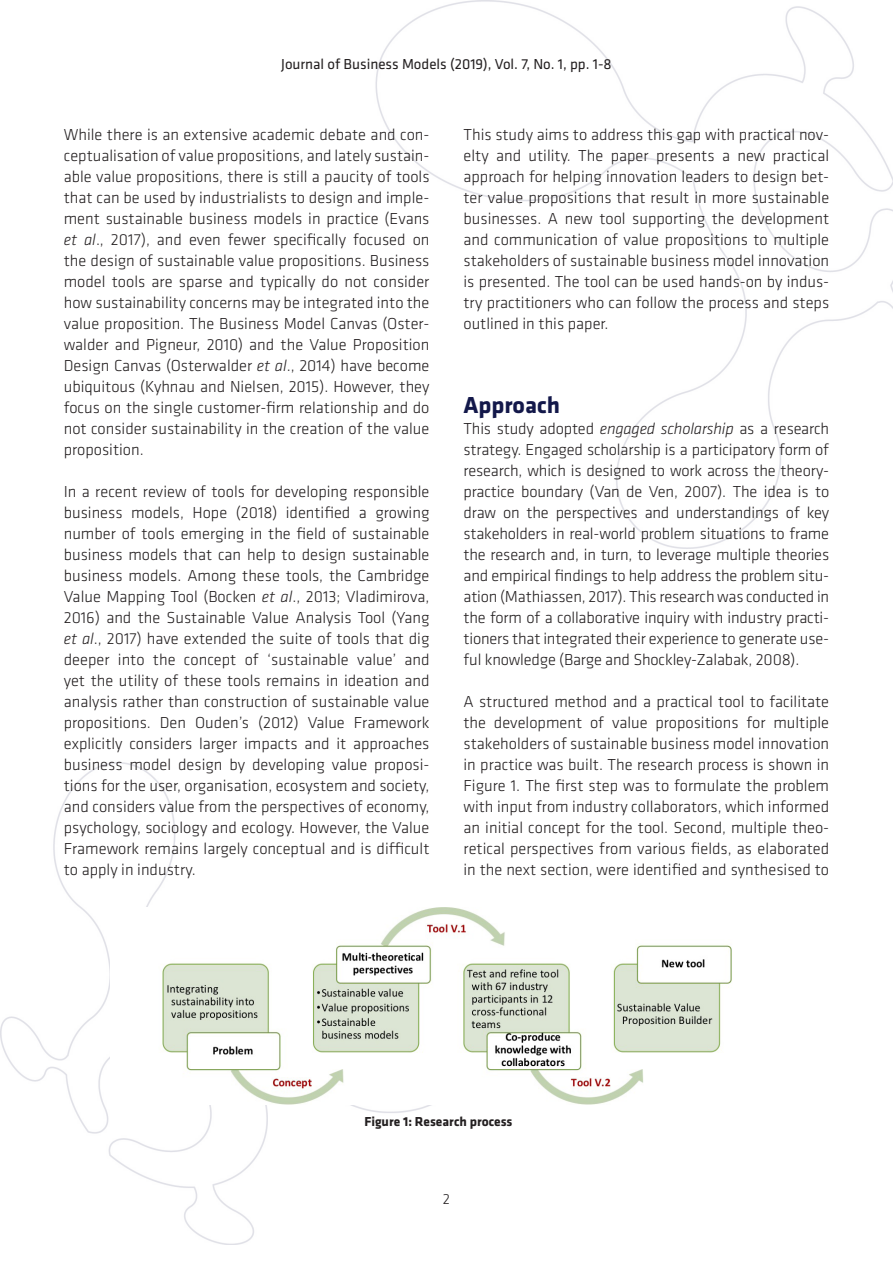
<style>
.page{position:relative;width:893px;height:1263px;background:#fff}
.page>*{position:absolute;margin:0;border:0;box-sizing:border-box;transform-origin:0 0}
.Headline{font:700 24px "Klavika";color:#13184a}
.Brødtekst{font:300 16.5px/21px "Klavika";color:#231f20;text-align:justify}
.t1{font:15px "Klavika";color:#231f20}
.t2{font:300 15px "Klavika";color:#231f20}
.Figure_text{font:700 13.5px "Klavika";color:#231f20}
.s1{font-style:italic}
</style>
<div class="page">
<img style="left:0;top:0;width:893px;height:1244px">
<img style="left:111px;top:908px;width:671px;height:197px">
<p class="t1" style="left:281px;top:56px;width:332px">Journal of Business Models (2019), Vol. 7, No. 1, pp. 1-8</p>
<p class="Brødtekst" style="left:64px;top:124px;width:367px">While there is an extensive academic debate and con&shy;ceptualisation of value propositions, and lately sustain&shy;able value propositions, there is still a paucity of tools that can be used by industrialists to design and imple&shy;ment sustainable business models in practice (Evans <span class="s1">et al</span>., 2017), and even fewer specifically focused on the design of sustainable value propositions. Business model tools are sparse and typically do not consider how sustainability concerns may be integrated into the value proposition. The Business Model Canvas (Oster&shy;walder and Pigneur, 2010) and the Value Proposition Design Canvas (Osterwalder <span class="s1">et al</span>., 2014) have become ubiquitous (Kyhnau and Nielsen, 2015). However, they focus on the single customer-firm relationship and do not consider sustainability in the creation of the value proposition.</p>
<p class="Brødtekst" style="left:64px;top:481px;width:367px">In a recent review of tools for developing responsible business models, Hope (2018) identified a growing number of tools emerging in the field of sustainable business models that can help to design sustainable business models. Among these tools, the Cambridge Value Mapping Tool (Bocken <span class="s1">et al</span>., 2013; Vladimirova, 2016) and the Sustainable Value Analysis Tool (Yang <span class="s1">et al</span>., 2017) have extended the suite of tools that dig deeper into the concept of ‘sustainable value’ and yet the utility of these tools remains in ideation and analysis rather than construction of sustainable value propositions. Den Ouden’s (2012) Value Framework explicitly considers larger impacts and it approaches business model design by developing value proposi&shy;tions for the user, organisation, ecosystem and society, and considers value from the perspectives of economy, psychology, sociology and ecology. However, the Value Framework remains largely conceptual and is difficult to apply in industry.</p>
<p class="Brødtekst" style="left:463px;top:124px;width:367px">This study aims to address this gap with practical nov&shy;elty and utility. The paper presents a new practical approach for helping innovation leaders to design bet&shy;ter value propositions that result in more sustainable businesses. A new tool supporting the development and communication of value propositions to multiple stakeholders of sustainable business model innovation is presented. The tool can be used hands-on by indus&shy;try practitioners who can follow the process and steps outlined in this paper.</p>
<p class="Headline" style="left:463px;top:392px;width:98px">Approach</p>
<p class="Brødtekst" style="left:463px;top:419px;width:367px">This study adopted <span class="s1">engaged scholarship</span> as a research strategy. Engaged scholarship is a participatory form of research, which is designed to work across the theory&shy;practice boundary (Van de Ven, 2007). The idea is to draw on the perspectives and understandings of key stakeholders in real-world problem situations to frame the research and, in turn, to leverage multiple theories and empirical findings to help address the problem situ&shy;ation (Mathiassen, 2017). This research was conducted in the form of a collaborative inquiry with industry practi&shy;tioners that integrated their experience to generate use&shy;ful knowledge (Barge and Shockley-Zalabak, 2008).</p>
<p class="Brødtekst" style="left:463px;top:692px;width:367px">A structured method and a practical tool to facilitate the development of value propositions for multiple stakeholders of sustainable business model innovation in practice was built. The research process is shown in Figure 1. The first step was to formulate the problem with input from industry collaborators, which informed an initial concept for the tool. Second, multiple theo&shy;retical perspectives from various fields, as elaborated in the next section, were identified and synthesised to</p>
<p class="Figure_text" style="left:364px;top:1114px;width:150px">Figure 1: Research process</p>
<p class="t2" style="left:443px;top:1191px;width:9px">2</p>
</div>
